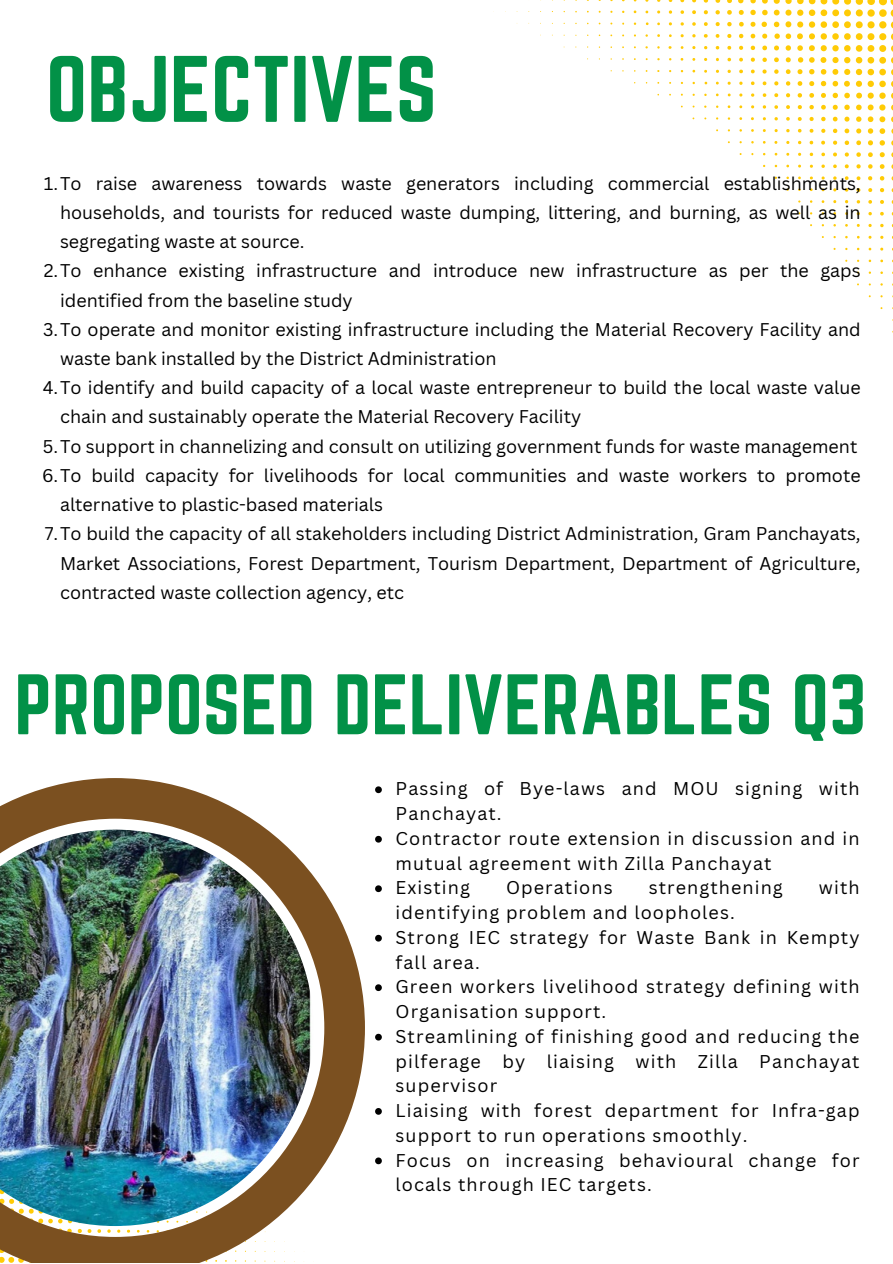
<style>
.page{position:relative;width:893px;height:1264px;background:#fff}
.page>*{position:absolute;margin:0;border:0;box-sizing:border-box;transform-origin:0 0}
.t1{font:82.35px "Norwester";color:#029147}
.t2{font:75px "Norwester";color:#029147}
.t3{font:18px/24.8px "Canva Sans";letter-spacing:.06em;color:#000}
.t4{font:17.85px/29.2px "Canva Sans";color:#000}
</style>
<div class="page">
<svg style="left:785px;top:0;width:6px;height:4px"></svg>
<svg style="left:773px;top:0;width:6px;height:4px"></svg>
<svg style="left:762px;top:0;width:5px;height:4px"></svg>
<svg style="left:750px;top:0;width:5px;height:3px"></svg>
<svg style="left:738px;top:0;width:5px;height:3px"></svg>
<svg style="left:727px;top:0;width:5px;height:3px"></svg>
<svg style="left:715px;top:0;width:5px;height:3px"></svg>
<svg style="left:703px;top:0;width:5px;height:3px"></svg>
<svg style="left:773px;top:10px;width:6px;height:5px"></svg>
<svg style="left:762px;top:10px;width:5px;height:5px"></svg>
<svg style="left:750px;top:10px;width:5px;height:5px"></svg>
<svg style="left:738px;top:10px;width:5px;height:5px"></svg>
<svg style="left:727px;top:10px;width:4px;height:5px"></svg>
<svg style="left:715px;top:10px;width:4px;height:4px"></svg>
<svg style="left:703px;top:10px;width:4px;height:4px"></svg>
<svg style="left:692px;top:10px;width:4px;height:4px"></svg>
<svg style="left:680px;top:10px;width:4px;height:4px"></svg>
<svg style="left:668px;top:10px;width:4px;height:4px"></svg>
<svg style="left:785px;top:10px;width:6px;height:17px"></svg>
<svg style="left:773px;top:22px;width:6px;height:5px"></svg>
<svg style="left:761px;top:22px;width:5px;height:5px"></svg>
<svg style="left:750px;top:22px;width:5px;height:5px"></svg>
<svg style="left:739px;top:22px;width:4px;height:5px"></svg>
<svg style="left:727px;top:22px;width:4px;height:4px"></svg>
<svg style="left:715px;top:22px;width:4px;height:4px"></svg>
<svg style="left:704px;top:22px;width:3px;height:4px"></svg>
<svg style="left:692px;top:22px;width:3px;height:4px"></svg>
<svg style="left:785px;top:33px;width:6px;height:6px"></svg>
<svg style="left:774px;top:33px;width:5px;height:6px"></svg>
<svg style="left:762px;top:34px;width:5px;height:5px"></svg>
<svg style="left:750px;top:34px;width:5px;height:4px"></svg>
<svg style="left:739px;top:34px;width:4px;height:4px"></svg>
<svg style="left:727px;top:34px;width:4px;height:4px"></svg>
<svg style="left:715px;top:34px;width:4px;height:4px"></svg>
<svg style="left:703px;top:34px;width:4px;height:4px"></svg>
<svg style="left:797px;top:0;width:42px;height:51px"></svg>
<svg style="left:785px;top:45px;width:6px;height:6px"></svg>
<svg style="left:774px;top:45px;width:5px;height:5px"></svg>
<svg style="left:762px;top:46px;width:5px;height:4px"></svg>
<svg style="left:750px;top:46px;width:5px;height:4px"></svg>
<svg style="left:739px;top:46px;width:4px;height:4px"></svg>
<svg style="left:727px;top:46px;width:4px;height:4px"></svg>
<svg style="left:832px;top:57px;width:6px;height:6px"></svg>
<svg style="left:820px;top:57px;width:6px;height:6px"></svg>
<svg style="left:809px;top:57px;width:5px;height:6px"></svg>
<svg style="left:798px;top:57px;width:5px;height:6px"></svg>
<svg style="left:785px;top:57px;width:5px;height:5px"></svg>
<svg style="left:774px;top:57px;width:4px;height:5px"></svg>
<svg style="left:762px;top:58px;width:4px;height:4px"></svg>
<svg style="left:750px;top:58px;width:4px;height:4px"></svg>
<svg style="left:739px;top:58px;width:4px;height:4px"></svg>
<svg style="left:727px;top:58px;width:4px;height:3px"></svg>
<svg style="left:832px;top:69px;width:6px;height:6px"></svg>
<svg style="left:820px;top:69px;width:6px;height:6px"></svg>
<svg style="left:809px;top:69px;width:5px;height:5px"></svg>
<svg style="left:797px;top:69px;width:5px;height:5px"></svg>
<svg style="left:785px;top:69px;width:5px;height:5px"></svg>
<svg style="left:774px;top:69px;width:4px;height:5px"></svg>
<svg style="left:762px;top:69px;width:4px;height:5px"></svg>
<svg style="left:739px;top:70px;width:4px;height:3px"></svg>
<svg style="left:832px;top:81px;width:6px;height:5px"></svg>
<svg style="left:820px;top:81px;width:6px;height:5px"></svg>
<svg style="left:809px;top:81px;width:5px;height:5px"></svg>
<svg style="left:797px;top:81px;width:5px;height:5px"></svg>
<svg style="left:786px;top:81px;width:4px;height:5px"></svg>
<svg style="left:774px;top:81px;width:4px;height:4px"></svg>
<svg style="left:762px;top:81px;width:4px;height:4px"></svg>
<svg style="left:751px;top:81px;width:3px;height:4px"></svg>
<svg style="left:832px;top:93px;width:5px;height:5px"></svg>
<svg style="left:821px;top:93px;width:4px;height:5px"></svg>
<svg style="left:809px;top:93px;width:5px;height:5px"></svg>
<svg style="left:797px;top:93px;width:5px;height:4px"></svg>
<svg style="left:786px;top:93px;width:4px;height:4px"></svg>
<svg style="left:774px;top:93px;width:4px;height:4px"></svg>
<svg style="left:762px;top:93px;width:4px;height:4px"></svg>
<svg style="left:751px;top:93px;width:3px;height:4px"></svg>
<svg style="left:832px;top:105px;width:5px;height:5px"></svg>
<svg style="left:821px;top:105px;width:4px;height:5px"></svg>
<svg style="left:809px;top:105px;width:4px;height:4px"></svg>
<svg style="left:797px;top:105px;width:4px;height:4px"></svg>
<svg style="left:786px;top:105px;width:3px;height:4px"></svg>
<svg style="left:774px;top:105px;width:4px;height:4px"></svg>
<svg style="left:762px;top:105px;width:4px;height:4px"></svg>
<svg style="left:844px;top:0;width:48px;height:122px"></svg>
<svg style="left:832px;top:117px;width:5px;height:4px"></svg>
<svg style="left:821px;top:117px;width:4px;height:4px"></svg>
<svg style="left:809px;top:117px;width:4px;height:4px"></svg>
<svg style="left:797px;top:117px;width:4px;height:4px"></svg>
<svg style="left:786px;top:117px;width:3px;height:4px"></svg>
<svg style="left:879px;top:128px;width:6px;height:6px"></svg>
<svg style="left:867px;top:128px;width:6px;height:6px"></svg>
<svg style="left:856px;top:128px;width:5px;height:5px"></svg>
<svg style="left:844px;top:129px;width:5px;height:4px"></svg>
<svg style="left:833px;top:129px;width:4px;height:4px"></svg>
<svg style="left:821px;top:129px;width:4px;height:4px"></svg>
<svg style="left:809px;top:129px;width:4px;height:4px"></svg>
<svg style="left:879px;top:140px;width:5px;height:5px"></svg>
<svg style="left:868px;top:140px;width:4px;height:5px"></svg>
<svg style="left:856px;top:140px;width:5px;height:5px"></svg>
<svg style="left:844px;top:140px;width:5px;height:5px"></svg>
<svg style="left:833px;top:141px;width:4px;height:4px"></svg>
<svg style="left:821px;top:141px;width:4px;height:4px"></svg>
<svg style="left:809px;top:141px;width:4px;height:3px"></svg>
<svg style="left:879px;top:152px;width:5px;height:5px"></svg>
<svg style="left:868px;top:152px;width:4px;height:5px"></svg>
<svg style="left:856px;top:152px;width:4px;height:5px"></svg>
<svg style="left:844px;top:152px;width:4px;height:5px"></svg>
<svg style="left:821px;top:153px;width:4px;height:3px"></svg>
<svg style="left:879px;top:164px;width:5px;height:5px"></svg>
<svg style="left:868px;top:164px;width:4px;height:5px"></svg>
<svg style="left:856px;top:164px;width:4px;height:4px"></svg>
<svg style="left:844px;top:164px;width:4px;height:4px"></svg>
<svg style="left:879px;top:176px;width:5px;height:4px"></svg>
<svg style="left:868px;top:176px;width:4px;height:4px"></svg>
<svg style="left:856px;top:176px;width:4px;height:4px"></svg>
<svg style="left:844px;top:176px;width:4px;height:4px"></svg>
<svg style="left:833px;top:176px;width:3px;height:4px"></svg>
<svg style="left:880px;top:188px;width:4px;height:4px"></svg>
<svg style="left:868px;top:188px;width:4px;height:4px"></svg>
<svg style="left:856px;top:188px;width:4px;height:4px"></svg>
<svg style="left:845px;top:188px;width:3px;height:4px"></svg>
<svg style="left:880px;top:200px;width:3px;height:4px"></svg>
<svg style="left:868px;top:200px;width:4px;height:4px"></svg>
<img style="left:0;top:778px;width:365px;height:484px">
<svg style="left:375px;top:786px;width:7px;height:7px"></svg>
<svg style="left:375px;top:835px;width:7px;height:7px"></svg>
<svg style="left:375px;top:885px;width:7px;height:7px"></svg>
<svg style="left:375px;top:934px;width:7px;height:7px"></svg>
<svg style="left:375px;top:984px;width:7px;height:7px"></svg>
<svg style="left:375px;top:1033px;width:7px;height:7px"></svg>
<svg style="left:375px;top:1108px;width:7px;height:6px"></svg>
<svg style="left:375px;top:1157px;width:7px;height:7px"></svg>
<p class="t1" style="left:46px;top:39px;width:392px">OBJECTIVES</p>
<p class="t4" style="left:60px;top:168px;width:802px;text-align:justify;text-indent:-16px">1.To raise awareness towards waste generators including commercial establishments, households, and tourists for reduced waste dumping, littering, and burning, as well as in segregating waste at source.</p>
<p class="t4" style="left:60px;top:256px;width:802px;text-indent:-16px">2.To enhance existing infrastructure and introduce new infrastructure as per the gaps identified from the baseline study</p>
<p class="t4" style="left:60px;top:314px;width:802px;text-indent:-17px">3.To operate and monitor existing infrastructure including the Material Recovery Facility and waste bank installed by the District Administration</p>
<p class="t4" style="left:60px;top:373px;width:802px;text-indent:-17px">4.To identify and build capacity of a local waste entrepreneur to build the local waste value chain and sustainably operate the Material Recovery Facility</p>
<p class="t4" style="left:43px;top:431px;width:815px">5.To support in channelizing and consult on utilizing government funds for waste management</p>
<p class="t4" style="left:60px;top:460px;width:802px;text-indent:-18px">6.To build capacity for livelihoods for local communities and waste workers to promote alternative to plastic-based materials</p>
<p class="t4" style="left:60px;top:519px;width:802px;text-align:justify;text-indent:-15px">7.To build the capacity of all stakeholders including District Administration, Gram Panchayats, Market Associations, Forest Department, Tourism Department, Department of Agriculture, contracted waste collection agency, etc</p>
<p class="t2" style="left:14px;top:659px;width:853px">PROPOSED DELIVERABLES Q3</p>
<p class="t3" style="left:395px;top:776px;width:465px">Passing of Bye-laws and MOU signing with<br>Panchayat.</p>
<p class="t3" style="left:395px;top:825px;width:465px">Contractor route extension in discussion and in mutual agreement with Zilla Panchayat</p>
<p class="t3" style="left:395px;top:875px;width:76px">Existing</p>
<p class="t3" style="left:506px;top:875px;width:108px">Operations</p>
<p class="t3" style="left:648px;top:875px;width:136px">strengthening</p>
<p class="t3" style="left:818px;top:875px;width:42px">with</p>
<p class="t3" style="left:395px;top:899px;width:341px">identifying problem and loopholes.</p>
<p class="t3" style="left:395px;top:924px;width:465px">Strong IEC strategy for Waste Bank in Kempty fall area.</p>
<p class="t3" style="left:395px;top:973px;width:465px">Green workers livelihood strategy defining with<br>Organisation support.</p>
<p class="t3" style="left:395px;top:1023px;width:465px;text-align:justify">Streamlining of finishing good and reducing the pilferage by liaising with Zilla Panchayat supervisor</p>
<p class="t3" style="left:395px;top:1097px;width:465px">Liaising with forest department for Infra-gap support to run operations smoothly.</p>
<p class="t3" style="left:395px;top:1147px;width:465px">Focus on increasing behavioural change for locals through IEC targets.</p>
</div>
